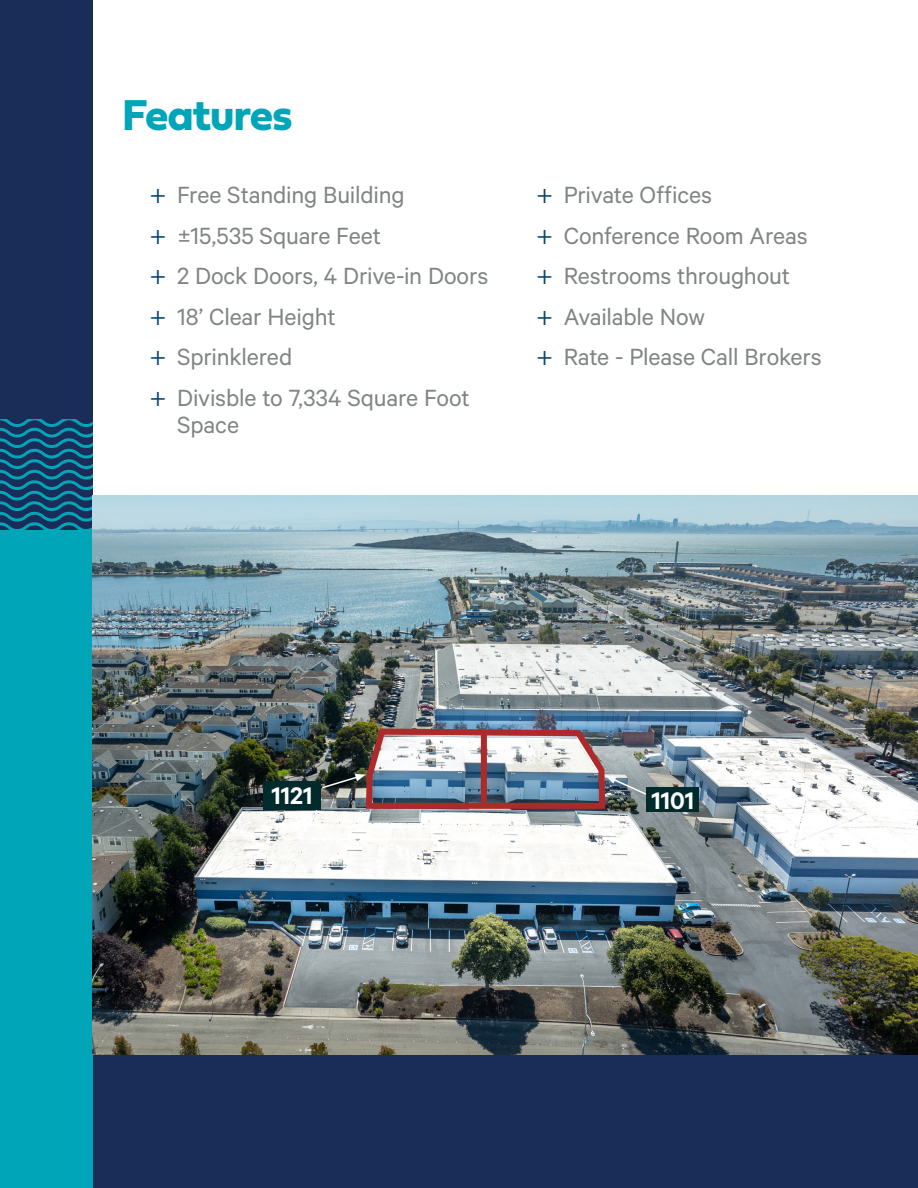
<style>
.page{position:relative;width:918px;height:1188px;background:#fff}
.page>*{position:absolute;margin:0;border:0;box-sizing:border-box;transform-origin:0 0}
.t1{font:45px "Fieldwork Geo Bold";letter-spacing:-.02em;color:#00a6b8}
.t2{font:600 27px "Calibre";color:#fff}
.t3{font:26.4px/27px "Calibre";letter-spacing:-.005em;color:#808582}
.s1{font-family:"Myriad Pro";color:#084774}
</style>
<div class="page">
<div style="left:0;top:1042px;width:918px;height:146px;background:#1a2c58"></div>
<div style="left:0;top:0;width:93px;height:418px;background:#1a2c58"></div>
<div style="left:0;top:531px;width:93px;height:657px;background:#00a6b8"></div>
<svg style="left:0;top:418px;width:93px;height:225px"></svg>
<img style="left:93px;top:495px;width:825px;height:559px">
<div style="left:646px;top:787px;width:53px;height:25px;background:#012a2d"></div>
<div style="left:263px;top:781px;width:58px;height:28px;background:#012a2d"></div>
<img style="left:320px;top:724px;width:328px;height:88px">
<p class="t1" style="left:123px;top:80px;width:171px">Features</p>
<p class="t3" style="left:150px;top:180px;width:256px"><span class="s1">+</span> Free Standing Building</p>
<p class="t3" style="left:150px;top:221px;width:232px"><span class="s1">+</span> ±15,535 Square Feet</p>
<p class="t3" style="left:150px;top:261px;width:340px"><span class="s1">+</span> 2 Dock Doors, 4 Drive-in Doors</p>
<p class="t3" style="left:150px;top:302px;width:187px"><span class="s1">+</span> 18’ Clear Height</p>
<p class="t3" style="left:150px;top:342px;width:144px"><span class="s1">+</span> Sprinklered</p>
<p class="t3" style="left:177px;top:383px;width:294px;text-indent:-27px"><span class="s1">+</span> Divisble to 7,334 Square Foot<br>Space</p>
<p class="t3" style="left:537px;top:180px;width:177px"><span class="s1">+</span> Private Offices</p>
<p class="t3" style="left:537px;top:221px;width:272px"><span class="s1">+</span> Conference Room Areas</p>
<p class="t3" style="left:537px;top:261px;width:255px"><span class="s1">+</span> Restrooms throughout</p>
<p class="t3" style="left:537px;top:302px;width:170px"><span class="s1">+</span> Available Now</p>
<p class="t3" style="left:537px;top:342px;width:287px"><span class="s1">+</span> Rate - Please Call Brokers</p>
<p class="t2" style="left:272px;top:779px;width:42px">1121</p>
<p class="t2" style="left:651px;top:784px;width:44px">1101</p>
</div>
